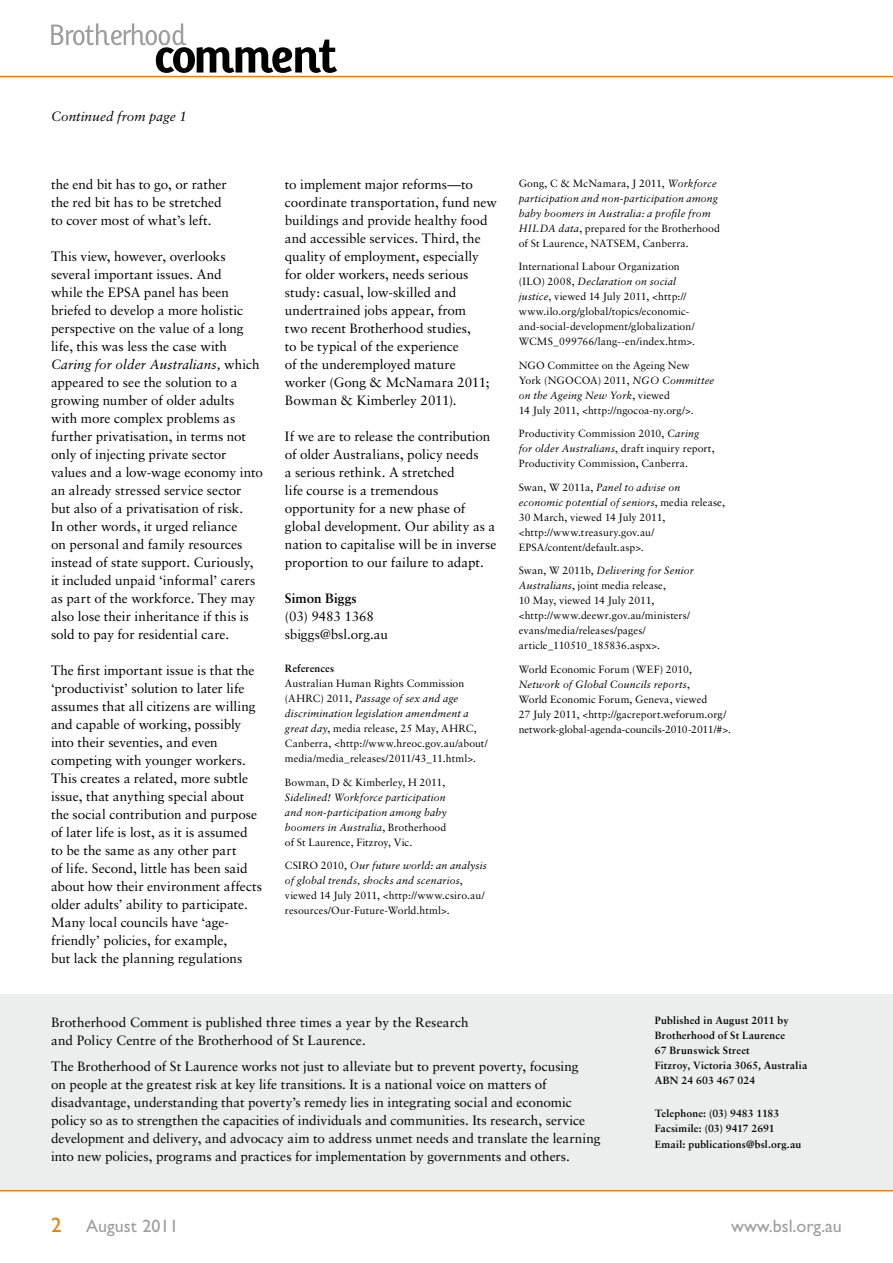
<style>
.page{position:relative;width:893px;height:1263px;background:#fff}
.page>*{position:absolute;margin:0;border:0;box-sizing:border-box;transform-origin:0 0}
.t1{font:18px "Gill Sans";color:#9c9e9f}
._1Body_-_sabon_roman{font:13.5px/18px "Sabon";color:#000}
._1Body_-_sabon_roman-2{font:italic 13.5px "Sabon";letter-spacing:.005em;color:#000}
._4C_head{font:700 13.5px "Sabon";color:#000}
.References{font:10.5px/15px "Sabon";letter-spacing:.005em;color:#000}
.References-2{font:italic 10.5px/15px "Sabon";letter-spacing:.015em;color:#000}
._1Body_-_sabon_roman-3{font:700 10.5px/15px "Sabon";letter-spacing:.015em;color:#000}
.Reference_head{font:700 10.5px "Sabon";letter-spacing:.01em;color:#000}
.s1{font-style:italic}
.s2{font-style:normal}
.s3{font-size:21px;color:#ee7d11}
</style>
<div class="page">
<svg style="left:51px;top:23px;width:286px;height:50px"></svg>
<hr style="left:0;top:76px;width:893px;height:1px;background:#ee7d11">
<hr style="left:0;top:1190px;width:893px;height:1px;background:#ee7d11">
<div style="left:0;top:994px;width:893px;height:196px;background:#eceded"></div>
<p class="_1Body_-_sabon_roman-2" style="left:51px;top:108px;width:137px">Continued from page 1</p>
<p class="_1Body_-_sabon_roman" style="left:51px;top:175px;width:177px">the end bit has to go, or rather the red bit has to be stretched to cover most of what’s left.</p>
<p class="_1Body_-_sabon_roman" style="left:51px;top:247px;width:213px">This view, however, overlooks several important issues. And<br>while the EPSA panel has been briefed to develop a more holistic perspective on the value of a long life, this was less the case with <span class="s1">Caring for older Australians,</span> which appeared to see the solution to a growing number of older adults with more complex problems as further privatisation, in terms not only of injecting private sector values and a low-wage economy into an already stressed service sector but also of a privatisation of risk.<br>In other words, it urged reliance<br>on personal and family resources instead of state support. Curiously, it included unpaid ‘informal’ carers as part of the workforce. They may also lose their inheritance if this is sold to pay for residential care.</p>
<p class="_1Body_-_sabon_roman" style="left:51px;top:661px;width:213px">The first important issue is that the ‘productivist’ solution to later life assumes that all citizens are willing and capable of working, possibly into their seventies, and even competing with younger workers.<br>This creates a related, more subtle issue, that anything special about the social contribution and purpose of later life is lost, as it is assumed to be the same as any other part<br>of life. Second, little has been said about how their environment affects older adults’ ability to participate.<br>Many local councils have ‘age&shy;friendly’ policies, for example,<br>but lack the planning regulations</p>
<p class="_1Body_-_sabon_roman" style="left:285px;top:175px;width:214px">to implement major reforms—to coordinate transportation, fund new buildings and provide healthy food and accessible services. Third, the quality of employment, especially for older workers, needs serious study: casual, low-skilled and undertrained jobs appear, from<br>two recent Brotherhood studies,<br>to be typical of the experience<br>of the underemployed mature worker (Gong &amp; McNamara 2011;<br>Bowman &amp; Kimberley 2011).</p>
<p class="_1Body_-_sabon_roman" style="left:285px;top:427px;width:213px">If we are to release the contribution of older Australians, policy needs<br>a serious rethink. A stretched<br>life course is a tremendous opportunity for a new phase of global development. Our ability as a nation to capitalise will be in inverse proportion to our failure to adapt.</p>
<p class="_4C_head" style="left:285px;top:590px;width:73px">Simon Biggs</p>
<p class="_1Body_-_sabon_roman" style="left:285px;top:607px;width:104px">(03) 9483 1368 sbiggs@bsl.org.au</p>
<p class="Reference_head" style="left:285px;top:662px;width:51px">References</p>
<p class="References" style="left:285px;top:676px;width:204px">Australian Human Rights Commission (AHRC) 2011, <span class="s1">Passage of sex and age discrimination legislation amendment a great day</span>, media release, 25 May, AHRC, Canberra, &lt;http://www.hreoc.gov.au/about/ media/media_releases/2011/43_11.html&gt;.</p>
<p class="References-2" style="left:285px;top:774px;width:163px"><span class="s2">Bowman, D &amp; Kimberley, H 2011, </span>Sidelined! Workforce participation and non-participation among baby boomers in Australia<span class="s2">, Brotherhood of St Laurence, Fitzroy, Vic.</span></p>
<p class="References" style="left:285px;top:858px;width:204px">CSIRO 2010, <span class="s1">Our future world: an analysis of global trends, shocks and scenarios</span>, viewed 14 July 2011, &lt;http://www.csiro.au/ resources/Our-Future-World.html&gt;.</p>
<p class="References-2" style="left:519px;top:176px;width:203px"><span class="s2">Gong, C &amp; McNamara, J 2011,</span> Workforce participation and non-participation among baby boomers in Australia: a profile from HILDA data<span class="s2">, prepared for the Brotherhood of St Laurence, NATSEM, Canberra.</span></p>
<p class="References" style="left:519px;top:259px;width:178px">International Labour Organization (ILO) 2008, <span class="s1">Declaration on social justice</span>, viewed 14 July 2011, &lt;http:// www.ilo.org/global/topics/economic&shy;and-social-development/globalization/ WCMS_099766/lang--en/index.htm&gt;.</p>
<p class="References" style="left:519px;top:357px;width:197px">NGO Committee on the Ageing New York (NGOCOA) 2011, <span class="s1">NGO Committee on the Ageing New York</span>, viewed<br>14 July 2011, &lt;http://ngocoa-ny.org/&gt;.</p>
<p class="References" style="left:519px;top:426px;width:197px">Productivity Commission 2010, <span class="s1">Caring for older Australians</span>, draft inquiry report,<br>Productivity Commission, Canberra.</p>
<p class="References" style="left:519px;top:479px;width:208px">Swan, W 2011a, <span class="s1">Panel to advise on economic potential of seniors</span>, media release, 30 March, viewed 14 July 2011, &lt;http://www.treasury.gov.au/ EPSA/content/default.asp&gt;.</p>
<p class="References" style="left:519px;top:563px;width:177px">Swan, W 2011b, <span class="s1">Delivering for Senior Australians</span>, joint media release,<br>10 May, viewed 14 July 2011, &lt;http://www.deewr.gov.au/ministers/ evans/media/releases/pages/ article_110510_185836.aspx&gt;.</p>
<p class="References" style="left:519px;top:661px;width:214px">World Economic Forum (WEF) 2010, <span class="s1">Network of Global Councils reports</span>,<br>World Economic Forum, Geneva, viewed<br>27 July 2011, &lt;http://gacreport.weforum.org/ network-global-agenda-councils-2010-2011/#&gt;.</p>
<p class="_1Body_-_sabon_roman" style="left:51px;top:1013px;width:419px">Brotherhood Comment is published three times a year by the Research and Policy Centre of the Brotherhood of St Laurence.</p>
<p class="_1Body_-_sabon_roman" style="left:51px;top:1057px;width:551px">The Brotherhood of St Laurence works not just to alleviate but to prevent poverty, focusing<br>on people at the greatest risk at key life transitions. It is a national voice on matters of disadvantage, understanding that poverty’s remedy lies in integrating social and economic policy so as to strengthen the capacities of individuals and communities. Its research, service development and delivery, and advocacy aim to address unmet needs and translate the learning into new policies, programs and practices for implementation by governments and others.</p>
<p class="_1Body_-_sabon_roman-3" style="left:655px;top:1013px;width:154px">Published in August 2011 by<br>Brotherhood of St Laurence<br>67 Brunswick Street<br>Fitzroy, Victoria 3065, Australia<br>ABN 24 603 467 024</p>
<p class="_1Body_-_sabon_roman-3" style="left:655px;top:1106px;width:148px">Telephone: (03) 9483 1183<br>Facsimile: (03) 9417 2691<br>Email: publications@bsl.org.au</p>
<p class="t1" style="left:51px;top:1216px;width:129px"><span class="s3">2</span> August 2011</p>
<p class="t1" style="left:731px;top:1216px;width:112px">www.bsl.org.au</p>
</div>
